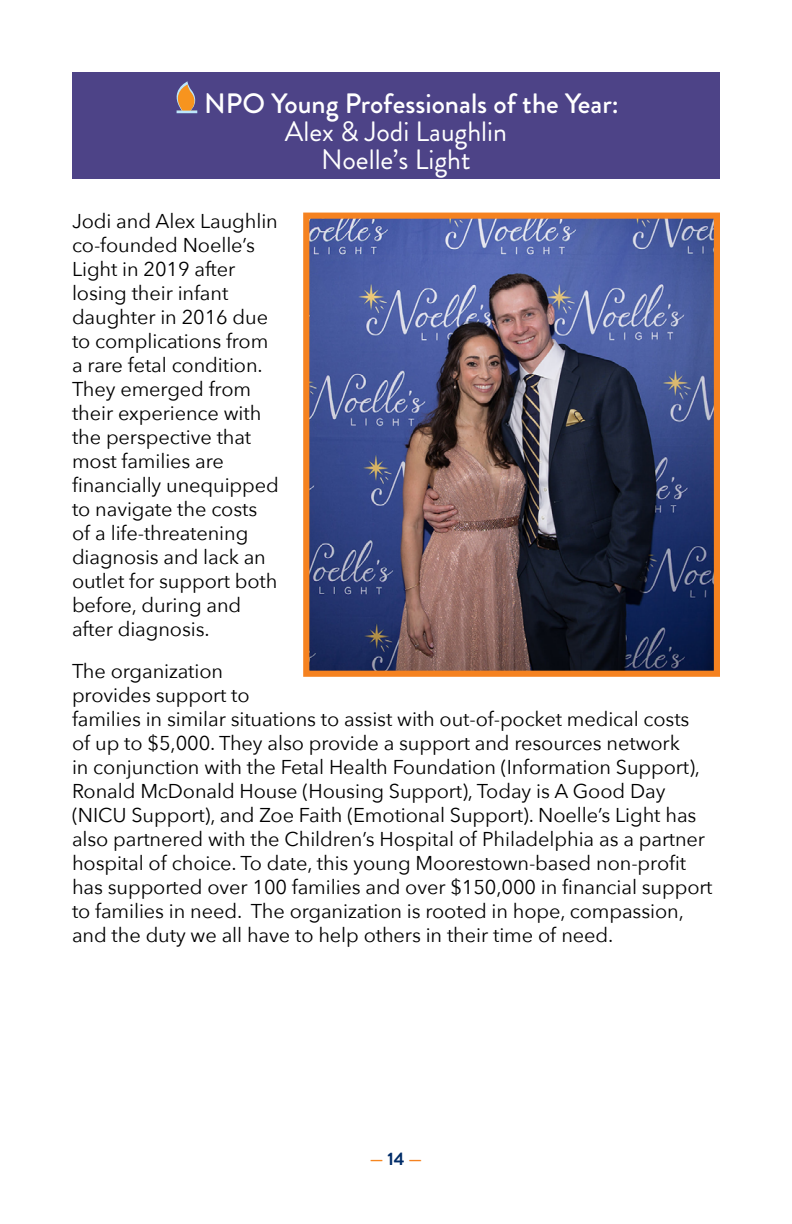
<style>
.page{position:relative;width:792px;height:1224px;background:#fff}
.page>*{position:absolute;margin:0;border:0;box-sizing:border-box;transform-origin:0 0}
.t1{font:500 28px "Brandon Grotesque";color:#fff}
.t2{font:28px/28px "Brandon Grotesque";color:#fff;text-align:center}
.t3{font:20px/24px "Avenir Next";letter-spacing:-.005em;color:#000}
.t4{font:700 18px "Brandon Grotesque";color:#002c68}
.s1{color:#f6861f}
.s2{color:#f58220}
</style>
<div class="page">
<div style="left:72px;top:72px;width:648px;height:107px;background:#4d4387"></div>
<svg style="left:177px;top:81px;width:20px;height:32px"></svg>
<img style="left:310px;top:220px;width:403px;height:450px">
<div style="left:303px;top:213px;width:417px;height:464px;border:6px solid #f58220"></div>
<h1 class="t1" style="left:204px;top:84px;width:416px">NPO Young Professionals of the Year:</h1>
<h1 class="t2" style="left:285px;top:118px;width:224px">Alex &amp; Jodi Laughlin<br>Noelle’s Light</h1>
<p class="t3" style="left:72px;top:208px;width:208px">Jodi and Alex Laughlin co-founded Noelle’s<br>Light in 2019 after losing their infant daughter in 2016 due to complications from a rare fetal condition.<br>They emerged from their experience with the perspective that most families are financially unequipped to navigate the costs of a life-threatening diagnosis and lack an outlet for support both before, during and after diagnosis.</p>
<p class="t3" style="left:72px;top:658px;width:642px">The organization<br>provides support to<br>families in similar situations to assist with out-of-pocket medical costs<br>of up to $5,000. They also provide a support and resources network<br>in conjunction with the Fetal Health Foundation (Information Support), Ronald McDonald House (Housing Support), Today is A Good Day (NICU Support), and Zoe Faith (Emotional Support). Noelle’s Light has also partnered with the Children’s Hospital of Philadelphia as a partner hospital of choice. To date, this young Moorestown-based non-profit has supported over 100 families and over $150,000 in financial support to families in need. The organization is rooted in hope, compassion, and the duty we all have to help others in their time of need.</p>
<p class="t4" style="left:370px;top:1146px;width:54px"><span class="s1">—</span> 14 <span class="s2">—</span></p>
</div>
